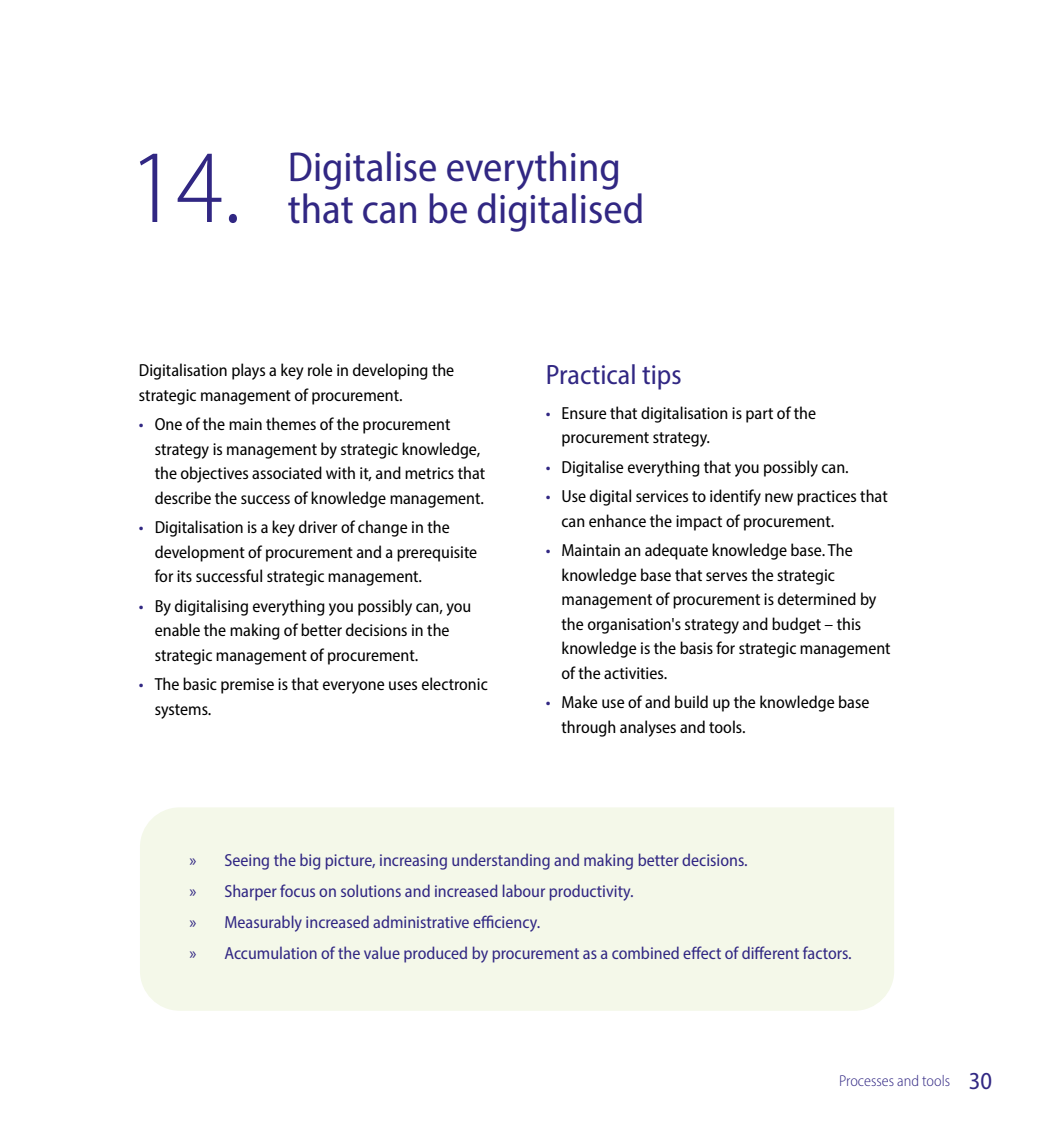
<style>
.page{position:relative;width:1042px;height:1141px;background:#fff}
.page>*{position:absolute;margin:0;border:0;box-sizing:border-box;transform-origin:0 0}
.h3_22lista{font:300 semi-condensed 105px "Myriad Pro";color:#312783}
.h3_22lista-2{font:semi-condensed 42px "Myriad Pro";color:#312783}
.väliotsikko{font:semi-condensed 28px "Myriad Pro";color:#312783}
.t1{font:semi-condensed 24.5px "Myriad Pro";color:#312783}
.leipis{font:semi-condensed 17.5px/24.5px "Myriad Pro";color:#000}
.t2{font:semi-condensed 17.5px "Myriad Pro";color:#312783}
.t3{font:300 semi-condensed 15.75px "Myriad Pro";color:#312783}
.s1{color:#312783}
</style>
<div class="page">
<div style="left:140px;top:807px;width:754px;height:204px;background:#f4f8e9"></div>
<h3 class="h3_22lista" style="left:129px;top:124px;width:114px">14.</h3>
<h3 class="h3_22lista-2" style="left:288px;top:141px;width:335px">Digitalise everything</h3>
<h3 class="h3_22lista-2" style="left:288px;top:183px;width:358px">that can be digitalised</h3>
<p class="leipis" style="left:139px;top:358px;width:317px">Digitalisation plays a key role in developing the strategic management of procurement.</p>
<p class="leipis" style="left:155px;top:412px;width:332px;text-indent:-16px"><span class="s1">•</span> One of the main themes of the procurement strategy is management by strategic knowledge, the objectives associated with it, and metrics that describe the success of knowledge management.</p>
<p class="leipis" style="left:155px;top:515px;width:324px;text-indent:-16px"><span class="s1">•</span> Digitalisation is a key driver of change in the development of procurement and a prerequisite for its successful strategic management.</p>
<p class="leipis" style="left:155px;top:593px;width:318px;text-indent:-16px"><span class="s1">•</span> By digitalising everything you possibly can, you enable the making of better decisions in the strategic management of procurement.</p>
<p class="leipis" style="left:155px;top:672px;width:334px;text-indent:-16px"><span class="s1">•</span> The basic premise is that everyone uses electronic systems.</p>
<p class="väliotsikko" style="left:546px;top:358px;width:137px">Practical tips</p>
<p class="leipis" style="left:561px;top:400px;width:256px;text-indent:-16px"><span class="s1">•</span> Ensure that digitalisation is part of the procurement strategy.</p>
<p class="leipis" style="left:546px;top:454px;width:304px"><span class="s1">•</span> Digitalise everything that you possibly can.</p>
<p class="leipis" style="left:561px;top:484px;width:328px;text-indent:-16px"><span class="s1">•</span> Use digital services to identify new practices that can enhance the impact of procurement.</p>
<p class="leipis" style="left:561px;top:538px;width:331px;text-indent:-16px"><span class="s1">•</span> Maintain an adequate knowledge base. The knowledge base that serves the strategic management of procurement is determined by the organisation's strategy and budget – this knowledge is the basis for strategic management of the activities.</p>
<p class="leipis" style="left:561px;top:690px;width:309px;text-indent:-16px"><span class="s1">•</span> Make use of and build up the knowledge base through analyses and tools.</p>
<p class="t2" style="left:189px;top:850px;width:560px">» Seeing the big picture, increasing understanding and making better decisions.</p>
<p class="t2" style="left:189px;top:881px;width:446px">» Sharper focus on solutions and increased labour productivity.</p>
<p class="t2" style="left:189px;top:911px;width:352px">» Measurably increased administrative efficiency.</p>
<p class="t2" style="left:189px;top:942px;width:664px">» Accumulation of the value produced by procurement as a combined effect of different factors.</p>
<p class="t3" style="left:839px;top:1072px;width:112px">Processes and tools</p>
<h3 class="t1" style="left:969px;top:1065px;width:25px">30</h3>
</div>
